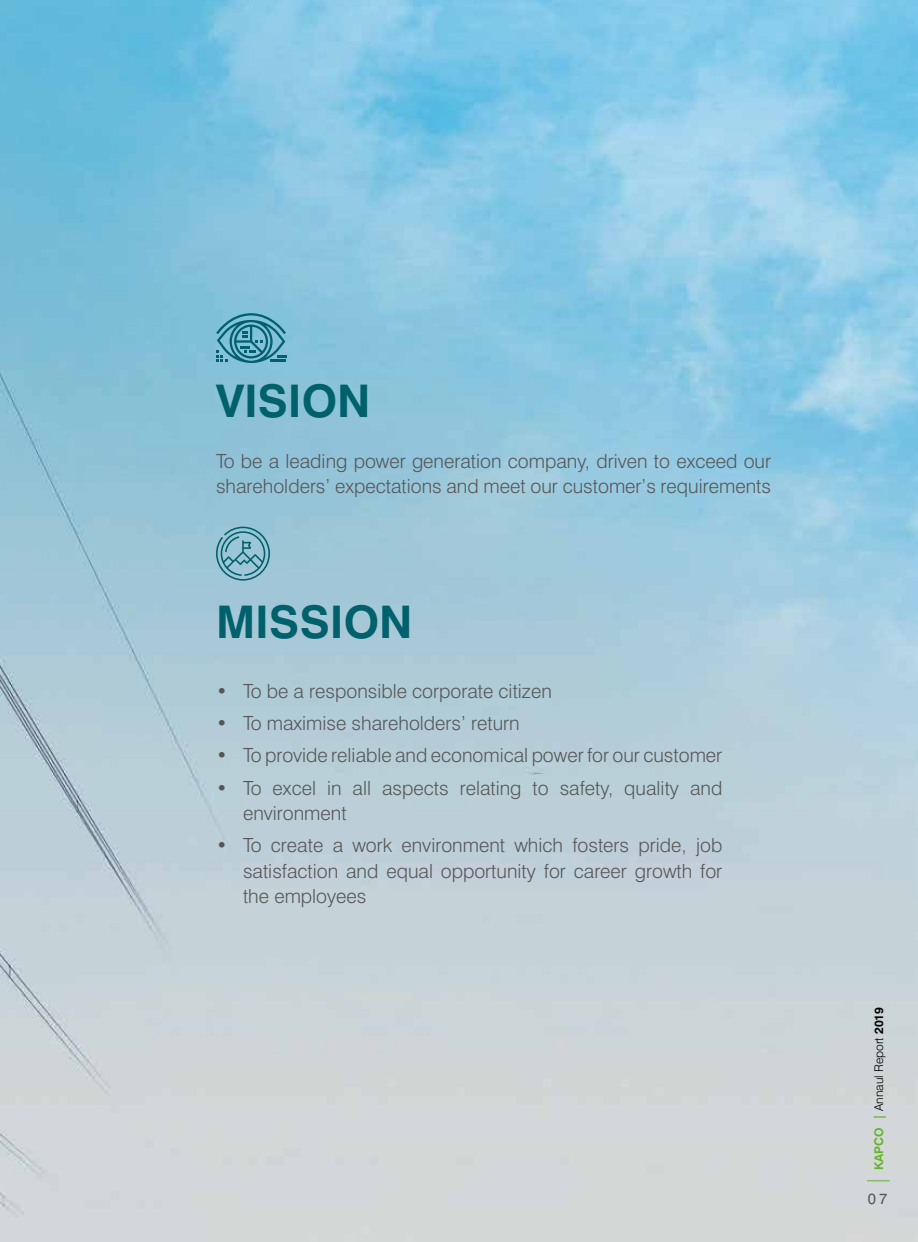
<style>
.page{position:relative;width:918px;height:1242px;background:#fff}
.page>*{position:absolute;margin:0;border:0;box-sizing:border-box;transform-origin:0 0}
.t1{font:700 45px "Swiss 721 BT";color:#00606b}
.t2{font:300 19.5px/25.5px "Swiss 721 BT";color:#565656}
.t3{font:15px "Swiss 721 BT";color:#565656}
.t4{font:300 12px "Swiss 721 BT";color:#000}
.s1{font-weight:700;color:#64b32c}
.s2{font-weight:700}
</style>
<div class="page">
<img style="left:0;top:0;width:918px;height:1242px">
<svg style="left:216px;top:313px;width:70px;height:50px;background:#509cb0"></svg>
<svg style="left:216px;top:527px;width:54px;height:54px;background:#77adbd"></svg>
<svg style="left:867px;top:1180px;width:23px;height:1px"></svg>
<h1 class="t1" style="left:216px;top:374px;width:156px">VISION</h1>
<p class="t2" style="left:216px;top:448px;width:557px">To be a leading power generation company, driven to exceed our shareholders’ expectations and meet our customer’s requirements</p>
<h1 class="t1" style="left:216px;top:595px;width:198px">MISSION</h1>
<p class="t2" style="left:216px;top:678px;width:337px">• To be a responsible corporate citizen</p>
<p class="t2" style="left:216px;top:710px;width:305px">• To maximise shareholders’ return</p>
<p class="t2" style="left:216px;top:742px;width:508px">• To provide reliable and economical power for our customer</p>
<p class="t2" style="left:243px;top:775px;width:481px;text-indent:-27px">• To excel in all aspects relating to safety, quality and environment</p>
<p class="t2" style="left:243px;top:832px;width:481px;text-align:justify;text-indent:-27px">• To create a work environment which fosters pride, job satisfaction and equal opportunity for career growth for the employees</p>
<p class="t4" style="left:872px;top:1170px;width:165px;rotate:-90deg"><span class="s1">KAPCO |</span> Annaul Report <span class="s2">2019</span></p>
<p class="t3" style="left:868px;top:1190px;width:21px">07</p>
</div>
